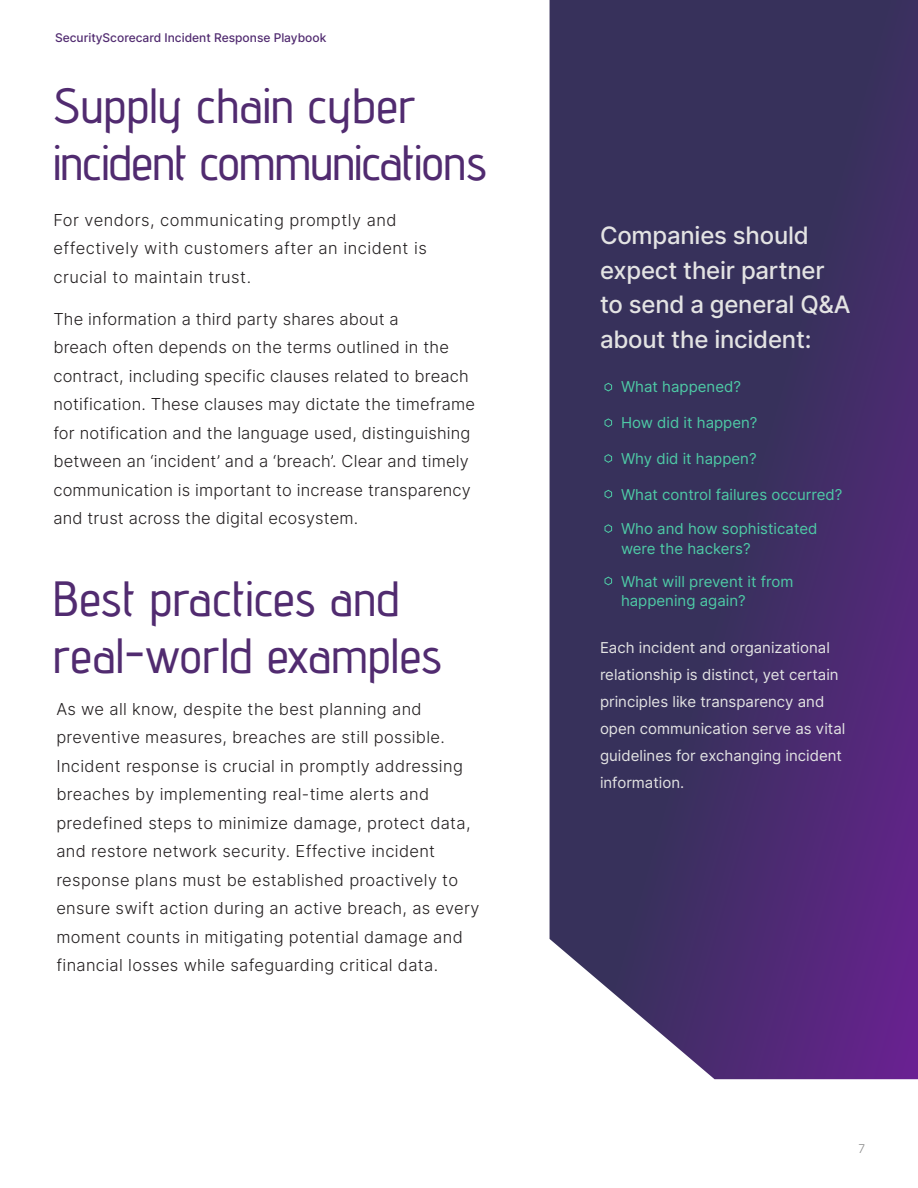
<style>
.page{position:relative;width:918px;height:1188px;background:#fff}
.page>*{position:absolute;margin:0;border:0;box-sizing:border-box;transform-origin:0 0}
.t1{font:500 49.5px/57px "Advent Pro";letter-spacing:.015em;color:#512b70}
.t2{font:500 24px/34.5px "Inter";letter-spacing:-.01em;color:#e3e3e3}
.t3{font:300 16.5px/28.5px "Inter";letter-spacing:.02em;color:#231f20}
.t4{font:15px/27px "Inter";color:#e3e3e3}
.t5{font:15px/19.5px "Inter";color:#4ecaa6}
.t6{font:500 12px "Inter";color:#512b70}
.t7{font:300 12px "Inter";color:#888}
</style>
<div class="page">
<svg style="left:550px;top:0;width:368px;height:1079px;background:#453468"></svg>
<svg style="left:604px;top:382px;width:8px;height:10px"></svg>
<svg style="left:604px;top:418px;width:8px;height:9px"></svg>
<svg style="left:604px;top:454px;width:8px;height:9px"></svg>
<svg style="left:604px;top:489px;width:8px;height:10px"></svg>
<svg style="left:604px;top:524px;width:8px;height:9px"></svg>
<svg style="left:604px;top:576px;width:8px;height:10px"></svg>
<p class="t6" style="left:55px;top:29px;width:273px">SecurityScorecard Incident Response Playbook</p>
<p class="t1" style="left:53px;top:76px;width:435px">Supply chain cyber incident communications</p>
<p class="t3" style="left:53px;top:205px;width:375px">For vendors, communicating promptly and effectively with customers after an incident is crucial to maintain trust.</p>
<p class="t3" style="left:53px;top:304px;width:423px">The information a third party shares about a<br>breach often depends on the terms outlined in the contract, including specific clauses related to breach notification. These clauses may dictate the timeframe for notification and the language used, distinguishing between an ‘incident’ and a ‘breach’. Clear and timely communication is important to increase transparency and trust across the digital ecosystem.</p>
<p class="t1" style="left:53px;top:569px;width:390px">Best practices and real-world examples</p>
<p class="t3" style="left:56px;top:694px;width:425px">As we all know, despite the best planning and preventive measures, breaches are still possible.<br>Incident response is crucial in promptly addressing breaches by implementing real-time alerts and predefined steps to minimize damage, protect data, and restore network security. Effective incident response plans must be established proactively to ensure swift action during an active breach, as every moment counts in mitigating potential damage and financial losses while safeguarding critical data.</p>
<p class="t2" style="left:600px;top:218px;width:252px">Companies should expect their partner to send a general Q&amp;A about the incident:</p>
<p class="t5" style="left:621px;top:376px;width:121px">What happened?</p>
<p class="t5" style="left:621px;top:412px;width:138px">How did it happen?</p>
<p class="t5" style="left:621px;top:448px;width:137px">Why did it happen?</p>
<p class="t5" style="left:621px;top:484px;width:223px">What control failures occurred?</p>
<p class="t5" style="left:621px;top:519px;width:198px">Who and how sophisticated were the hackers?</p>
<p class="t5" style="left:621px;top:571px;width:174px">What will prevent it from happening again?</p>
<p class="t4" style="left:600px;top:633px;width:247px">Each incident and organizational relationship is distinct, yet certain principles like transparency and open communication serve as vital guidelines for exchanging incident information.</p>
<p class="t7" style="left:859px;top:1140px;width:8px">7</p>
</div>
